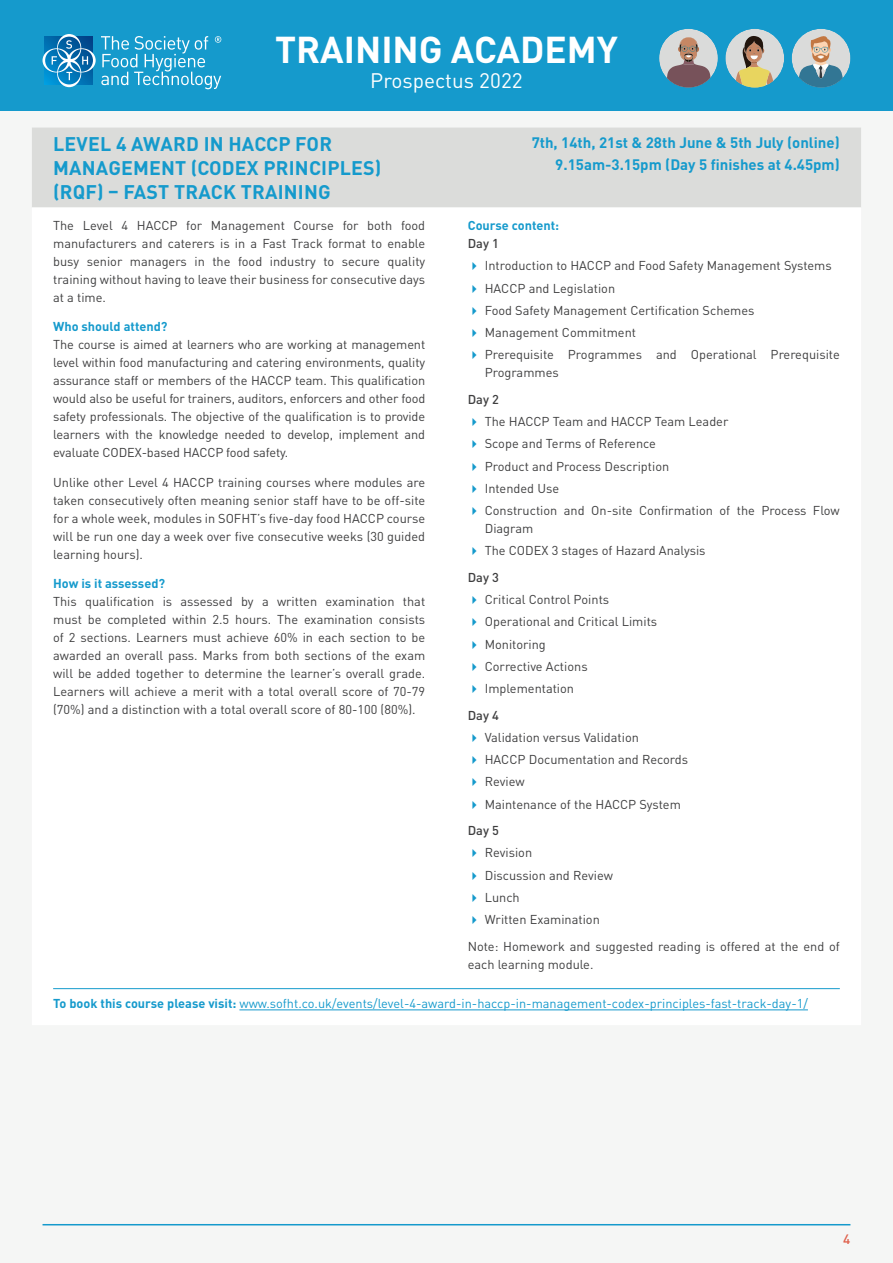
<style>
.page{position:relative;width:893px;height:1263px;background:#fff}
.page>*{position:absolute;margin:0;border:0;box-sizing:border-box;transform-origin:0 0}
.t1{font:700 36.9px "DIN Pro";color:#fff}
.t2{font:20.7px "DIN Pro";color:#fff}
.t3{font:700 19.5px/24px "DIN Pro";letter-spacing:.01em;color:#159acc}
.Date_and_Time{font:700 15px "DIN Pro";color:#159acc}
.t4{font:500 13.5px "DIN Pro";color:#df614c}
.Body{font:12.75px/18px "DIN Pro";color:#3e3e3f;text-align:justify}
.H2_line{font:12.75px "DIN Pro";color:#159acc}
.t5{font:700 12.75px "DIN Pro";color:#159acc}
.t6{font:500 12.75px "DIN Pro";color:#3e3e3f}
.s1{font-weight:700}
</style>
<div class="page">
<div style="left:0;top:0;width:893px;height:110px;background:#159acc"></div>
<svg style="left:43px;top:34px;width:178px;height:55px"></svg>
<div style="left:659px;top:29px;width:59px;height:59px;background:#dadbda;border-radius:50%"></div>
<svg style="left:665px;top:37px;width:46px;height:51px"></svg>
<div style="left:725px;top:29px;width:59px;height:59px;background:#dadbda;border-radius:50%"></div>
<svg style="left:734px;top:36px;width:42px;height:52px"></svg>
<div style="left:792px;top:29px;width:58px;height:59px;background:#dadbda;border-radius:50%"></div>
<svg style="left:798px;top:32px;width:46px;height:56px"></svg>
<hr style="left:43px;top:1224px;width:807px;height:1px;background:#159acc">
<div style="left:32px;top:128px;width:829px;height:79px;background:#dbdcda"></div>
<hr style="left:53px;top:988px;width:787px;height:1px;background:#159acc">
<hr style="left:239px;top:1009px;width:569px;height:1px;background:#159acc">
<h1 class="t1" style="left:275px;top:25px;width:344px">TRAINING ACADEMY</h1>
<h2 class="t2" style="left:370px;top:67px;width:154px">Prospectus 2022</h2>
<p class="t3" style="left:53px;top:131px;width:330px">LEVEL 4 AWARD IN HACCP FOR<br>MANAGEMENT (CODEX PRINCIPLES) (RQF) – FAST TRACK TRAINING</p>
<p class="Date_and_Time" style="left:532px;top:132px;width:310px">7th, 14th, 21st &amp; 28th June &amp; 5th July (online)</p>
<p class="Date_and_Time" style="left:555px;top:154px;width:286px">9.15am-3.15pm (Day 5 finishes at 4.45pm)</p>
<p class="Body" style="left:53px;top:216px;width:374px">The Level 4 HACCP for Management Course for both food manufacturers and caterers is in a Fast Track format to enable busy senior managers in the food industry to secure quality training without having to leave their business for consecutive days at a time.</p>
<h2 class="t5" style="left:53px;top:317px;width:116px">Who should attend?</h2>
<p class="Body" style="left:53px;top:334px;width:374px">The course is aimed at learners who are working at management level within food manufacturing and catering environments, quality assurance staff or members of the HACCP team. This qualification would also be useful for trainers, auditors, enforcers and other food safety professionals. The objective of the qualification is to provide learners with the knowledge needed to develop, implement and evaluate CODEX-based HACCP food safety.</p>
<p class="Body" style="left:53px;top:473px;width:374px">Unlike other Level 4 HACCP training courses where modules are taken consecutively often meaning senior staff have to be off-site for a whole week, modules in SOFHT’s five-day food HACCP course will be run one day a week over five consecutive weeks (30 guided learning hours).</p>
<h2 class="t5" style="left:53px;top:575px;width:113px">How is it assessed?</h2>
<p class="Body" style="left:53px;top:592px;width:374px">This qualification is assessed by a written examination that must be completed within 2.5 hours. The examination consists of 2 sections. Learners must achieve 60% in each section to be awarded an overall pass. Marks from both sections of the exam will be added together to determine the learner’s overall grade.<br>Learners will achieve a merit with a total overall score of 70-79 (70%) and a distinction with a total overall score of 80-100 (80%).</p>
<h2 class="t5" style="left:468px;top:217px;width:93px">Course content:</h2>
<h3 class="t6" style="left:468px;top:235px;width:33px">Day 1</h3>
<p class="Body" style="left:485px;top:256px;width:349px">Introduction to HACCP and Food Safety Management Systems</p>
<p class="Body" style="left:485px;top:278px;width:132px">HACCP and Legislation</p>
<p class="Body" style="left:485px;top:301px;width:271px">Food Safety Management Certification Schemes</p>
<p class="Body" style="left:485px;top:323px;width:153px">Management Commitment</p>
<p class="Body" style="left:485px;top:345px;width:357px">Prerequisite Programmes and Operational Prerequisite<br>Programmes</p>
<h3 class="t6" style="left:468px;top:390px;width:33px">Day 2</h3>
<p class="Body" style="left:485px;top:412px;width:245px">The HACCP Team and HACCP Team Leader</p>
<p class="Body" style="left:485px;top:434px;width:173px">Scope and Terms of Reference</p>
<p class="Body" style="left:485px;top:456px;width:186px">Product and Process Description</p>
<p class="Body" style="left:485px;top:479px;width:76px">Intended Use</p>
<p class="Body" style="left:485px;top:501px;width:357px">Construction and On-site Confirmation of the Process Flow<br>Diagram</p>
<p class="Body" style="left:485px;top:541px;width:222px">The CODEX 3 stages of Hazard Analysis</p>
<h3 class="t6" style="left:468px;top:568px;width:33px">Day 3</h3>
<p class="Body" style="left:485px;top:590px;width:126px">Critical Control Points</p>
<p class="Body" style="left:485px;top:612px;width:174px">Operational and Critical Limits</p>
<p class="Body" style="left:485px;top:634px;width:63px">Monitoring</p>
<p class="Body" style="left:485px;top:657px;width:104px">Corrective Actions</p>
<p class="Body" style="left:485px;top:679px;width:91px">Implementation</p>
<h3 class="t6" style="left:468px;top:706px;width:33px">Day 4</h3>
<p class="Body" style="left:485px;top:728px;width:156px">Validation versus Validation</p>
<p class="Body" style="left:485px;top:750px;width:205px">HACCP Documentation and Records</p>
<p class="Body" style="left:485px;top:772px;width:41px">Review</p>
<p class="Body" style="left:485px;top:794px;width:198px">Maintenance of the HACCP System</p>
<h3 class="t6" style="left:468px;top:822px;width:33px">Day 5</h3>
<p class="Body" style="left:485px;top:843px;width:49px">Revision</p>
<p class="Body" style="left:485px;top:865px;width:130px">Discussion and Review</p>
<p class="Body" style="left:485px;top:888px;width:37px">Lunch</p>
<p class="Body" style="left:485px;top:910px;width:117px">Written Examination</p>
<p class="Body" style="left:468px;top:936px;width:374px">Note: Homework and suggested reading is offered at the end of each learning module.</p>
<p class="H2_line" style="left:53px;top:995px;width:756px"><span class="s1">To book this course please visit:</span> www.sofht.co.uk/events/level-4-award-in-haccp-in-management-codex-principles-fast-track-day-1/</p>
<p class="t4" style="left:843px;top:1229px;width:9px">4</p>
</div>
